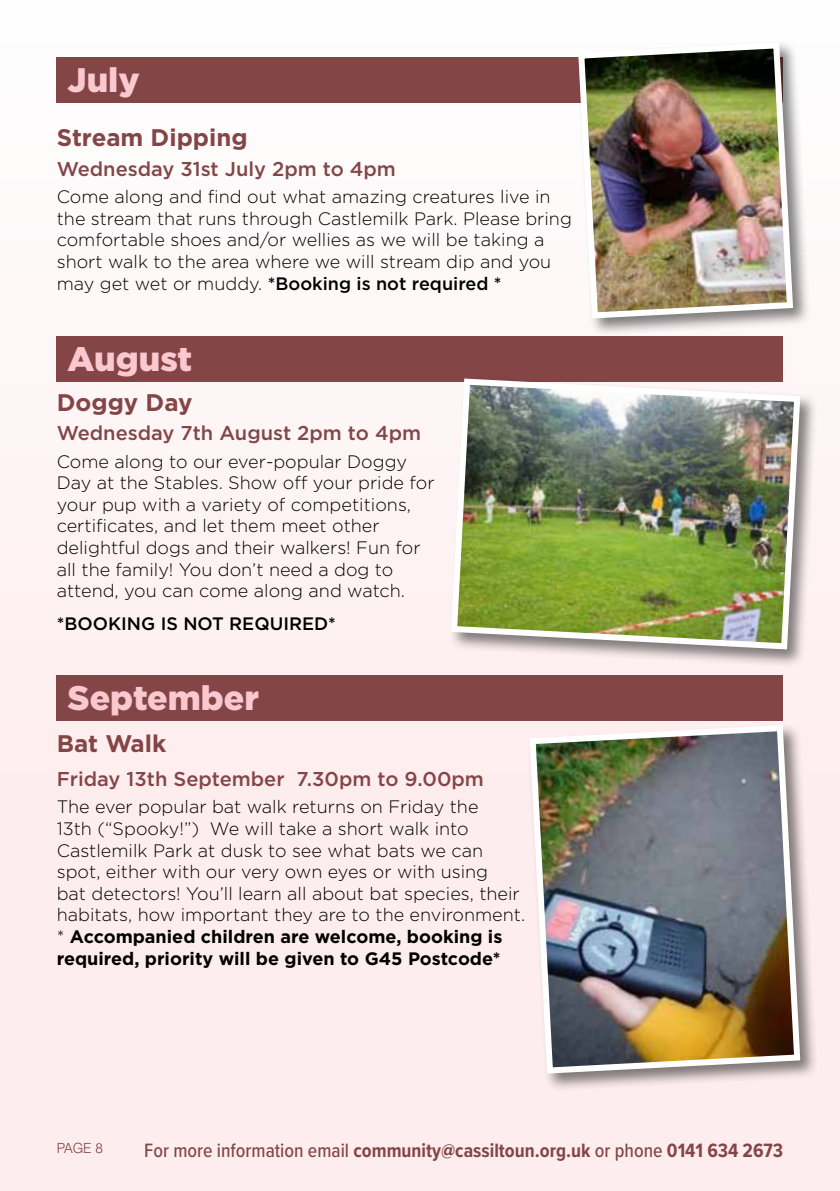
<style>
.page{position:relative;width:840px;height:1191px;background:#fff}
.page>*{position:absolute;margin:0;border:0;box-sizing:border-box;transform-origin:0 0}
.t1{font:900 34px "Gotham";color:#fac8cf}
.t2{font:700 24px "Gotham";color:#844547}
.t3{font:500 20px "Gotham";color:#844547}
.t4{font:700 20px "Proxima Nova Cond";color:#844547}
.t5{font:300 18px/21.6px "Gotham";color:#000}
.t6{font:500 18px "Gotham";color:#000}
.t7{font:300 14px "Swiss 721 BT";color:#844547}
.s1{font-weight:500}
.s2{font-weight:700}
</style>
<div class="page">
<div style="left:0;top:0;width:839px;height:1191px;background:#feedee"></div>
<div style="left:57px;top:57px;width:725px;height:46px;background:#844547"></div>
<div style="left:57px;top:675px;width:725px;height:46px;background:#844547"></div>
<div style="left:57px;top:336px;width:725px;height:46px;background:#844547"></div>
<div style="left:527px;top:722px;width:291px;height:370px;background:#000;opacity:.5"></div>
<img style="left:527px;top:722px;width:276px;height:354px">
<div style="left:448px;top:376px;width:370px;height:292px;background:#000;opacity:.5"></div>
<img style="left:448px;top:375px;width:355px;height:277px">
<div style="left:575px;top:40px;width:236px;height:297px;background:#000;opacity:.5"></div>
<img style="left:574px;top:39px;width:221px;height:283px">
<h1 class="t1" style="left:67px;top:60px;width:74px">July</h1>
<h2 class="t2" style="left:57px;top:124px;width:192px">Stream Dipping</h2>
<p class="t3" style="left:57px;top:156px;width:340px">Wednesday 31st July 2pm to 4pm</p>
<p class="t5" style="left:57px;top:185px;width:516px">Come along and find out what amazing creatures live in the stream that runs through Castlemilk Park. Please bring comfortable shoes and/or wellies as we will be taking a short walk to the area where we will stream dip and you may get wet or muddy. <span class="s1">*Booking is not required *</span></p>
<h1 class="t1" style="left:67px;top:339px;width:126px">August</h1>
<h2 class="t2" style="left:57px;top:388px;width:137px">Doggy Day</h2>
<p class="t3" style="left:57px;top:420px;width:365px">Wednesday 7th August 2pm to 4pm</p>
<p class="t5" style="left:57px;top:450px;width:379px">Come along to our ever-popular Doggy Day at the Stables. Show off your pride for your pup with a variety of competitions, certificates, and let them meet other delightful dogs and their walkers! Fun for all the family! You don’t need a dog to attend, you can come along and watch.</p>
<p class="t6" style="left:57px;top:612px;width:280px">*BOOKING IS NOT REQUIRED*</p>
<h1 class="t1" style="left:67px;top:678px;width:193px">September</h1>
<h2 class="t2" style="left:57px;top:729px;width:111px">Bat Walk</h2>
<p class="t3" style="left:57px;top:766px;width:428px">Friday 13th September 7.30pm to 9.00pm</p>
<p class="t5" style="left:57px;top:795px;width:469px">The ever popular bat walk returns on Friday the<br>13th (“Spooky!”) We will take a short walk into Castlemilk Park at dusk to see what bats we can spot, either with our very own eyes or with using<br>bat detectors! You’ll learn all about bat species, their habitats, how important they are to the environment. * <span class="s2">Accompanied children are welcome, booking is required, priority will be given to G45 Postcode*</span></p>
<p class="t7" style="left:57px;top:1139px;width:48px">PAGE 8</p>
<p class="t4" style="left:144px;top:1135px;width:640px"><span class="s1">For more information email</span> community@cassiltoun.org.uk <span class="s1">or phone</span> 0141 634 2673</p>
</div>
